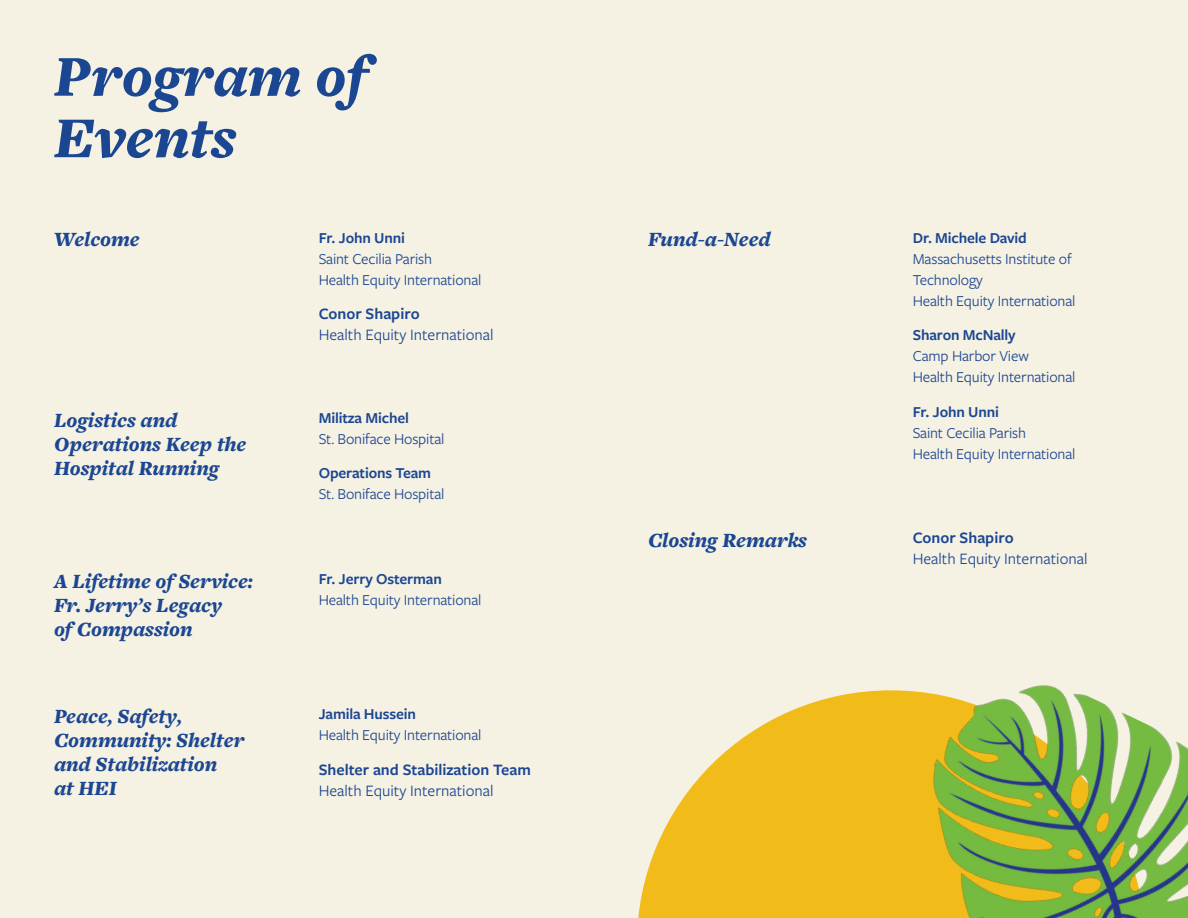
<style>
.page{position:relative;width:1188px;height:918px;background:#f5f1e3}
.page>*{position:absolute;margin:0;border:0;box-sizing:border-box;transform-origin:0 0}
.t1{font:italic 900 60px/61.5px "Freight Text Pro";color:#1b4792}
.t2{font:italic 900 21px/24px "Freight Text Pro";color:#1b4692}
.t3{font:16.5px "Freight Sans Pro";color:#1b4692}
.t4{font:600 16.5px "Freight Sans Pro";color:#1b4692}
.t5{font:15.75px/21px "Freight Sans Pro";letter-spacing:-.01em;color:#1b4692}
.t6{font:600 15.75px "Freight Sans Pro";letter-spacing:-.01em;color:#1b4692}
</style>
<div class="page">
<svg style="left:638px;top:692px;width:223px;height:226px;fill:#f1bc1a"></svg>
<img style="left:861px;top:685px;width:327px;height:233px">
<h1 class="t1" style="left:54px;top:44px;width:314px">Program of<br>Events</h1>
<h2 class="t2" style="left:54px;top:227px;width:87px">Welcome</h2>
<h2 class="t2" style="left:54px;top:407px;width:194px">Logistics and<br>Operations Keep the<br>Hospital Running</h2>
<h2 class="t2" style="left:54px;top:568px;width:200px">A Lifetime of Service:<br>Fr. Jerry’s Legacy<br>of Compassion</h2>
<h2 class="t2" style="left:54px;top:704px;width:192px">Peace, Safety,<br>Community: Shelter and Stabilization<br>at HEI</h2>
<p class="t6" style="left:319px;top:227px;width:88px">Fr. John Unni</p>
<p class="t5" style="left:319px;top:247px;width:164px">Saint Cecilia Parish<br>Health Equity International</p>
<p class="t4" style="left:319px;top:303px;width:102px">Conor Shapiro</p>
<p class="t3" style="left:319px;top:324px;width:176px">Health Equity International</p>
<p class="t6" style="left:319px;top:407px;width:92px">Militza Michel</p>
<p class="t5" style="left:319px;top:428px;width:127px">St. Boniface Hospital</p>
<p class="t6" style="left:319px;top:463px;width:114px">Operations Team</p>
<p class="t5" style="left:319px;top:483px;width:127px">St. Boniface Hospital</p>
<p class="t6" style="left:319px;top:568px;width:125px">Fr. Jerry Osterman</p>
<p class="t5" style="left:319px;top:589px;width:164px">Health Equity International</p>
<p class="t6" style="left:319px;top:703px;width:99px">Jamila Hussein</p>
<p class="t5" style="left:319px;top:724px;width:164px">Health Equity International</p>
<p class="t4" style="left:319px;top:758px;width:214px">Shelter and Stabilization Team</p>
<p class="t3" style="left:319px;top:779px;width:176px">Health Equity International</p>
<h2 class="t2" style="left:648px;top:227px;width:124px">Fund-a-Need</h2>
<h2 class="t2" style="left:648px;top:527px;width:161px">Closing Remarks</h2>
<p class="t6" style="left:913px;top:227px;width:116px">Dr. Michele David</p>
<p class="t5" style="left:913px;top:247px;width:164px">Massachusetts Institute of<br>Technology<br>Health Equity International</p>
<p class="t6" style="left:913px;top:324px;width:105px">Sharon McNally</p>
<p class="t5" style="left:913px;top:345px;width:164px">Camp Harbor View<br>Health Equity International</p>
<p class="t6" style="left:913px;top:401px;width:88px">Fr. John Unni</p>
<p class="t5" style="left:913px;top:421px;width:164px">Saint Cecilia Parish<br>Health Equity International</p>
<p class="t4" style="left:913px;top:527px;width:102px">Conor Shapiro</p>
<p class="t3" style="left:913px;top:548px;width:176px">Health Equity International</p>
</div>
